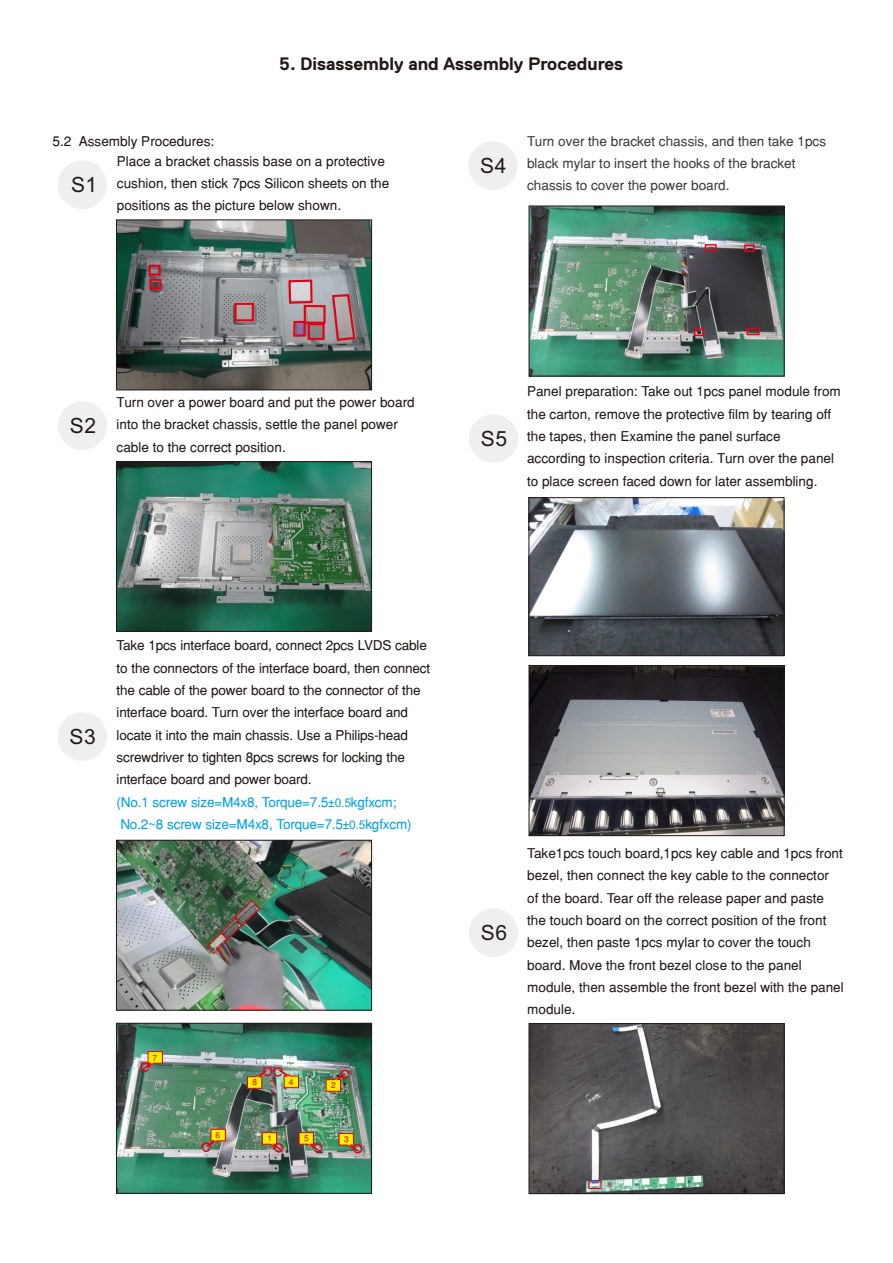
<style>
.page{position:relative;width:893px;height:1263px;background:#fff}
.page>*{position:absolute;margin:0;border:0;box-sizing:border-box;transform-origin:0 0}
.t1{font:21px "Arial";letter-spacing:.03em;color:#231916}
.t2{font:700 18px "Dell Replica";color:#231916}
.t3{font:13.5px/22.4px "Helvetica";color:#231916}
.t4{font:13.5px/22.4px "Helvetica";color:#3f3b3a}
.t5{font:13.5px "Helvetica";letter-spacing:-.015em;color:#00a1e9}
.t6{font:8.25px "Helvetica";color:#e60013}
.s1{font-family:"Arial";font-size:21px}
.s2{font-family:"Arial";font-size:12px}
</style>
<div class="page">
<div style="left:58px;top:402px;width:49px;height:47px;background:#efeff0;border:1px solid #efeff0;border-radius:50%"></div>
<img style="left:118px;top:222px;width:252px;height:166px">
<div style="left:116px;top:220px;width:256px;height:170px;border:1px solid #231916"></div>
<div style="left:58px;top:161px;width:49px;height:48px;background:#efeff0;border:1px solid #efeff0;border-radius:50%"></div>
<div style="left:234px;top:303px;width:20px;height:18px;border:2px solid #e60013"></div>
<div style="left:469px;top:142px;width:48px;height:48px;background:#efeff0;border:1px solid #efeff0;border-radius:50%"></div>
<img style="left:118px;top:463px;width:252px;height:167px">
<div style="left:116px;top:461px;width:256px;height:171px;border:1px solid #231916"></div>
<div style="left:58px;top:713px;width:49px;height:47px;background:#efeff0;border:1px solid #efeff0;border-radius:50%"></div>
<div style="left:149px;top:279px;width:12px;height:11px;border:2px solid #e60013"></div>
<div style="left:308px;top:323px;width:17px;height:17px;border:2px solid #e60013"></div>
<div style="left:304px;top:305px;width:22px;height:19px;border:2px solid #e60013"></div>
<svg style="left:331px;top:293px;width:26px;height:49px"></svg>
<img style="left:531px;top:499px;width:251px;height:155px">
<div style="left:529px;top:497px;width:255px;height:159px;border:1px solid #231916"></div>
<img style="left:531px;top:667px;width:251px;height:167px">
<div style="left:529px;top:665px;width:255px;height:171px;border:1px solid #231916"></div>
<div style="left:469px;top:415px;width:49px;height:47px;background:#efeff0;border:1px solid #efeff0;border-radius:50%"></div>
<img style="left:531px;top:1025px;width:251px;height:167px">
<div style="left:529px;top:1023px;width:255px;height:171px;border:1px solid #231916"></div>
<div style="left:469px;top:909px;width:49px;height:48px;background:#efeff0;border:1px solid #efeff0;border-radius:50%"></div>
<svg style="left:287px;top:278px;width:27px;height:27px"></svg>
<div style="left:293px;top:321px;width:13px;height:16px;border:2px solid #e60013"></div>
<img style="left:531px;top:208px;width:251px;height:166px">
<div style="left:529px;top:206px;width:255px;height:170px;border:1px solid #231916"></div>
<div style="left:746px;top:328px;width:13px;height:7px;border:1px solid #e60013"></div>
<div style="left:694px;top:329px;width:10px;height:7px;border:1px solid #e60013"></div>
<div style="left:705px;top:244px;width:12px;height:8px;border:1px solid #e60013"></div>
<div style="left:744px;top:244px;width:11px;height:8px;border:1px solid #e60013"></div>
<img style="left:118px;top:842px;width:252px;height:166px">
<div style="left:116px;top:840px;width:256px;height:170px;border:1px solid #231916"></div>
<div style="left:149px;top:265px;width:12px;height:11px;border:2px solid #e60013"></div>
<div style="left:588px;top:1180px;width:13px;height:9px;border:1px solid #e60013"></div>
<img style="left:206px;top:899px;width:55px;height:56px">
<img style="left:118px;top:1025px;width:252px;height:166px">
<div style="left:116px;top:1023px;width:256px;height:170px;border:1px solid #231916"></div>
<svg style="left:261px;top:1132px;width:26px;height:22px"></svg>
<div style="left:274px;top:1143px;width:9px;height:10px;border:1px dashed #e60013;border-radius:50%"></div>
<svg style="left:338px;top:1133px;width:26px;height:21px"></svg>
<svg style="left:325px;top:1070px;width:26px;height:22px"></svg>
<svg style="left:137px;top:1051px;width:26px;height:22px"></svg>
<div style="left:353px;top:1144px;width:9px;height:9px;border:1px dashed #e60013;border-radius:50%"></div>
<div style="left:340px;top:1069px;width:10px;height:10px;border:1px dashed #e60013;border-radius:50%"></div>
<div style="left:141px;top:1062px;width:9px;height:10px;border:1px dashed #e60013;border-radius:50%"></div>
<div style="left:201px;top:1142px;width:10px;height:10px;border:1px dashed #e60013;border-radius:50%"></div>
<svg style="left:200px;top:1128px;width:26px;height:22px"></svg>
<svg style="left:247px;top:1067px;width:52px;height:22px"></svg>
<svg style="left:298px;top:1132px;width:26px;height:22px"></svg>
<div style="left:313px;top:1143px;width:9px;height:10px;border:1px dashed #e60013;border-radius:50%"></div>
<h2 class="t2" style="left:279px;top:56px;width:345px">5. Disassembly and Assembly Procedures</h2>
<p class="t3" style="left:53px;top:132px;width:163px">5.2 Assembly Procedures:</p>
<h1 class="t1" style="left:71px;top:177px;width:28px">S1</h1>
<p class="t3" style="left:117px;top:151px;width:274px">Place a bracket chassis base on a protective cushion, then stick 7pcs Silicon sheets on the positions as the picture below shown.</p>
<h1 class="t1" style="left:480px;top:158px;width:28px">S4</h1>
<p class="t4" style="left:527px;top:131px;width:301px">Turn over the bracket chassis, and then take 1pcs black mylar to insert the hooks of the bracket chassis to cover the power board.</p>
<h1 class="t1" style="left:70px;top:418px;width:28px">S2</h1>
<p class="t3" style="left:117px;top:392px;width:300px">Turn over a power board and put the power board into the bracket chassis, settle the panel power cable to the correct position.</p>
<p class="t3" style="left:527px;top:382px;width:315px">Panel preparation: Take out 1pcs panel module from</p>
<p class="t3" style="left:527px;top:404px;width:306px">the carton, remove the protective film by tearing off</p>
<p class="t3" style="left:481px;top:426px;width:301px"><span class="s1">S5</span> the tapes, then Examine the panel surface</p>
<p class="t3" style="left:527px;top:449px;width:309px">according to inspection criteria. Turn over the panel</p>
<p class="t3" style="left:527px;top:471px;width:292px">to place screen faced down for later assembling.</p>
<h1 class="t1" style="left:70px;top:729px;width:28px">S3</h1>
<p class="t3" style="left:117px;top:636px;width:315px">Take 1pcs interface board, connect 2pcs LVDS cable to the connectors of the interface board, then connect the cable of the power board to the connector of the interface board. Turn over the interface board and locate it into the main chassis. Use a Philips-head screwdriver to tighten 8pcs screws for locking the interface board and power board.</p>
<p class="t5" style="left:120px;top:819px;width:293px">No.2~8 screw size=M4x8, Torque=7.5<span class="s2">±0.5</span>kgfxcm)</p>
<p class="t5" style="left:117px;top:797px;width:281px">(No.1 screw size=M4x8, Torque=7.5<span class="s2">±0.5</span>kgfxcm;</p>
<p class="t6" style="left:153px;top:1054px;width:6px">7</p>
<p class="t6" style="left:216px;top:1132px;width:6px">6</p>
<p class="t6" style="left:253px;top:1079px;width:6px">8</p>
<p class="t6" style="left:289px;top:1078px;width:6px">4</p>
<p class="t6" style="left:331px;top:1082px;width:6px">2</p>
<p class="t6" style="left:267px;top:1135px;width:6px">1</p>
<p class="t6" style="left:344px;top:1136px;width:6px">3</p>
<p class="t6" style="left:304px;top:1135px;width:6px">5</p>
<h1 class="t1" style="left:481px;top:925px;width:28px">S6</h1>
<p class="t3" style="left:527px;top:843px;width:318px">Take1pcs touch board,1pcs key cable and 1pcs front bezel, then connect the key cable to the connector<br>of the board. Tear off the release paper and paste the touch board on the correct position of the front bezel, then paste 1pcs mylar to cover the touch board. Move the front bezel close to the panel module, then assemble the front bezel with the panel module.</p>
</div>
